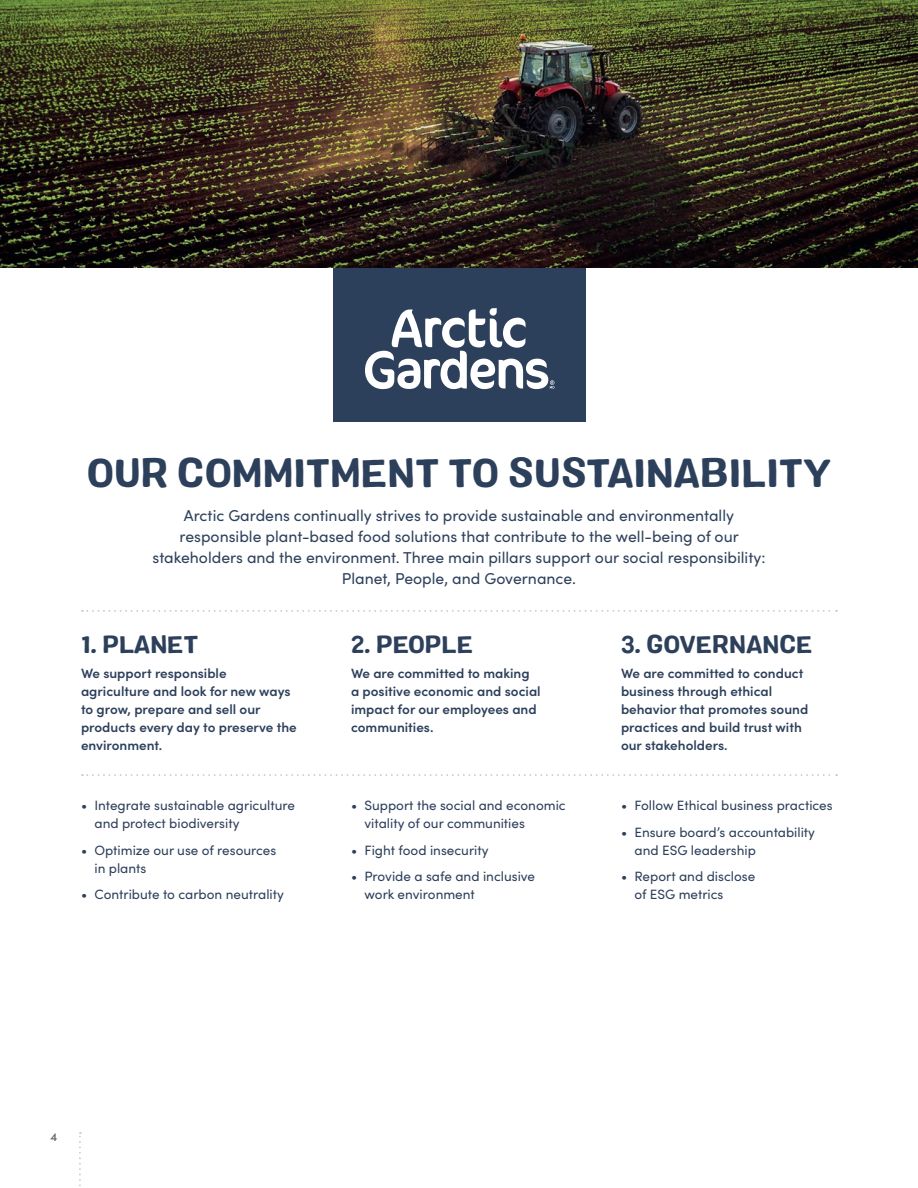
<style>
.page{position:relative;width:918px;height:1188px;background:#fff}
.page>*{position:absolute;margin:0;border:0;box-sizing:border-box;transform-origin:0 0}
.t1{font:39px "Colby St Bld";color:#2d405b}
.t2{font:24px "Colby St Bld";color:#2d405b}
.t3{font:15.75px/21px "Sofia Pro";color:#2d405b;text-align:center}
.t4{font:13.5px/18px "Sofia Pro";color:#2d405b}
.t5{font:600 13.5px/18px "Sofia Pro";color:#2d405b}
.t6{font:500 12px "Sofia Pro";color:#636366}
</style>
<div class="page">
<svg style="left:79px;top:1132px;width:2px;height:54px"></svg>
<div style="left:334px;top:268px;width:252px;height:154px;background:#2d405b"></div>
<svg style="left:365px;top:308px;width:190px;height:81px"></svg>
<svg style="left:82px;top:610px;width:755px;height:2px"></svg>
<svg style="left:82px;top:774px;width:755px;height:2px"></svg>
<img style="left:0;top:0;width:918px;height:268px">
<h1 class="t1" style="left:87px;top:447px;width:746px">OUR COMMITMENT TO SUSTAINABILITY</h1>
<p class="t3" style="left:153px;top:504px;width:614px">Arctic Gardens continually strives to provide sustainable and environmentally responsible plant-based food solutions that contribute to the well-being of our stakeholders and the environment. Three main pillars support our social responsibility:<br>Planet, People, and Governance.</p>
<h2 class="t2" style="left:81px;top:629px;width:119px">1. PLANET</h2>
<p class="t5" style="left:81px;top:663px;width:217px">We support responsible agriculture and look for new ways to grow, prepare and sell our products every day to preserve the environment.</p>
<p class="t4" style="left:94px;top:795px;width:202px;text-indent:-14px">• Integrate sustainable agriculture and protect biodiversity</p>
<p class="t4" style="left:94px;top:840px;width:183px;text-indent:-14px">• Optimize our use of resources in plants</p>
<p class="t4" style="left:81px;top:885px;width:204px">• Contribute to carbon neutrality</p>
<h2 class="t2" style="left:351px;top:629px;width:124px">2. PEOPLE</h2>
<p class="t5" style="left:351px;top:663px;width:191px">We are committed to making a positive economic and social impact for our employees and communities.</p>
<p class="t4" style="left:364px;top:795px;width:203px;text-indent:-14px">• Support the social and economic vitality of our communities</p>
<p class="t4" style="left:351px;top:840px;width:139px">• Fight food insecurity</p>
<p class="t4" style="left:364px;top:867px;width:172px;text-indent:-14px">• Provide a safe and inclusive work environment</p>
<h2 class="t2" style="left:621px;top:629px;width:193px">3. GOVERNANCE</h2>
<p class="t5" style="left:621px;top:663px;width:189px">We are committed to conduct business through ethical behavior that promotes sound practices and build trust with our stakeholders.</p>
<p class="t4" style="left:621px;top:795px;width:213px">• Follow Ethical business practices</p>
<p class="t4" style="left:634px;top:822px;width:182px;text-indent:-14px">• Ensure board’s accountability and ESG leadership</p>
<p class="t4" style="left:634px;top:867px;width:122px;text-indent:-14px">• Report and disclose of ESG metrics</p>
<p class="t6" style="left:51px;top:1128px;width:8px">4</p>
</div>
